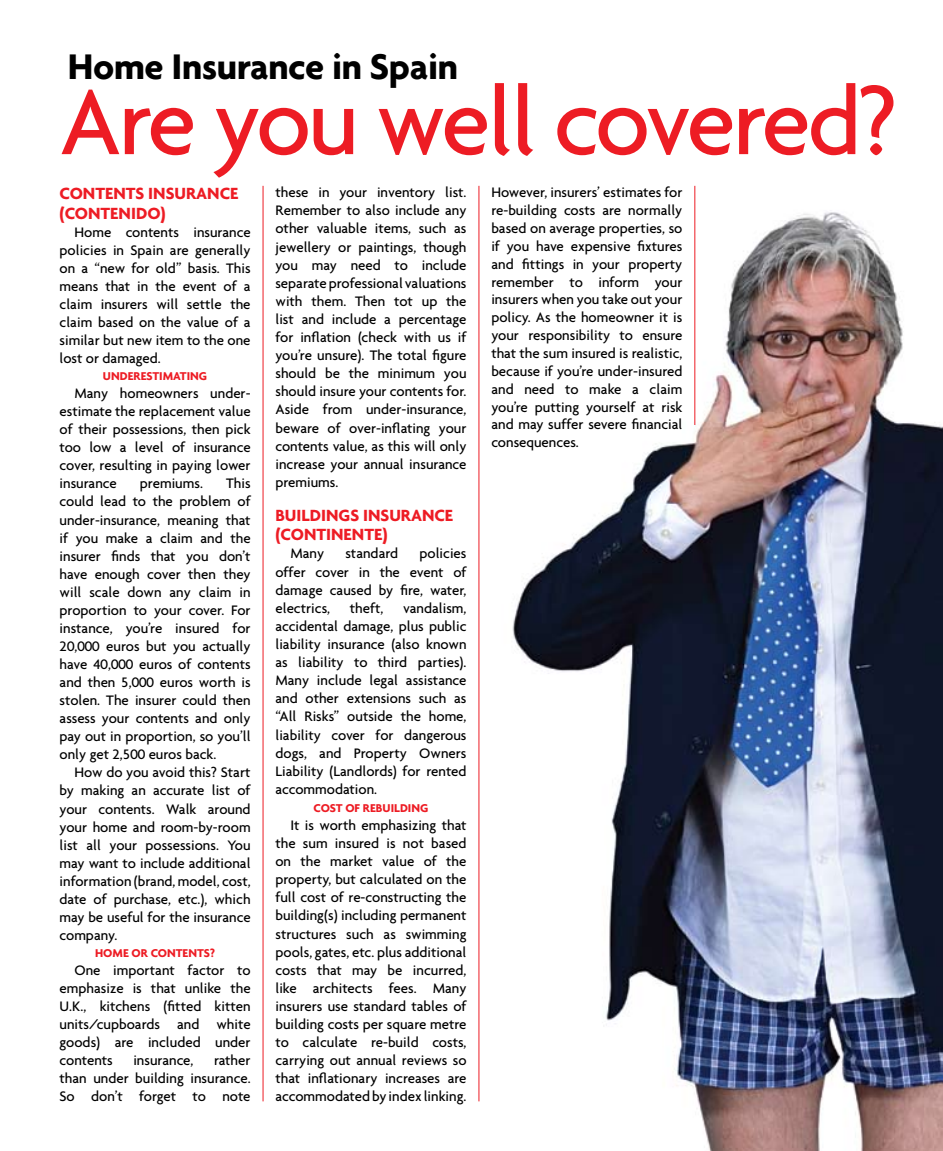
<style>
.page{position:relative;width:943px;height:1151px;background:#fff}
.page>*{position:absolute;margin:0;border:0;box-sizing:border-box;transform-origin:0 0}
.t1{font:500 99.75px "Agenda";letter-spacing:-.045em;color:#ed1c24}
.t2{font:700 38.5px "Agenda";letter-spacing:-.01em;color:#000}
.t3{font:700 17.5px "Agenda";color:#ed1c24}
.t4{font:500 14.88px/18px "Agenda";color:#000;text-align:justify}
.t5{font:700 12.25px "Agenda";color:#ed1c24}
</style>
<div class="page">
<img style="left:478px;top:200px;width:465px;height:951px">
<hr style="left:262px;top:186px;width:1px;height:915px;background:#ed1c24">
<hr style="left:478px;top:186px;width:1px;height:915px;background:#ed1c24">
<hr style="left:694px;top:186px;width:1px;height:239px;background:#ed1c24">
<h2 class="t2" style="left:68px;top:43px;width:392px">HOME INSURANCE IN SPAIN</h2>
<h1 class="t1" style="left:60px;top:61px;width:839px">Are you well covered?</h1>
<p class="t3" style="left:60px;top:183px;width:12px">CONTENTS</p>
<p class="t3" style="left:148px;top:183px;width:49px">INSURANCE</p>
<p class="t3" style="left:60px;top:202px;width:17px">(CONTENIDO</p>
<p class="t3" style="left:161px;top:202px;width:7px">)</p>
<p class="t4" style="left:60px;top:222px;width:192px;text-indent:15px">Home contents insurance policies in Spain are generally on a “new for old” basis. This means that in the event of a claim insurers will settle the claim based on the value of a similar but new item to the one lost or damaged.</p>
<p class="t5" style="left:103px;top:369px;width:16px">UNDERESTI</p>
<p class="t5" style="left:163px;top:369px;width:19px">MATING</p>
<p class="t4" style="left:60px;top:384px;width:192px;text-indent:15px">Many homeowners under&shy;estimate the replacement value of their possessions, then pick too low a level of insurance cover, resulting in paying lower insurance</p>
<p class="t4" style="left:275px;top:183px;width:193px">these in your inventory list.<br>Remember to also include any other valuable items, such as jewellery or paintings, though you may need to include separate professional valuations with them. Then tot up the list and include a percentage for inflation (check with us if you’re unsure). The total figure should be the minimum you should insure your contents for.<br>Aside from under-insurance, beware of over-inflating your contents value, as this will only increase your annual insurance premiums.</p>
<p class="t3" style="left:275px;top:504px;width:46px">BUILDINGS</p>
<p class="t3" style="left:363px;top:504px;width:49px">INSURANCE</p>
<p class="t3" style="left:275px;top:524px;width:17px">(CONTINENTE</p>
<p class="t3" style="left:382px;top:524px;width:7px">)</p>
<p class="t4" style="left:290px;top:544px;width:35px">Many</p>
<p class="t4" style="left:345px;top:544px;width:54px">standard</p>
<p class="t4" style="left:491px;top:183px;width:193px">However, insurers’ estimates for re-building costs are normally based on average properties, so if you have expensive fixtures and fittings in your property remember to inform your insurers when you take out your policy. As the homeowner it is your responsibility to ensure that the sum insured is realistic, because if you’re under-insured and need to make a claim you’re putting yourself at risk and may suffer severe financial consequences.</p>
<p class="t4" style="left:60px;top:474px;width:193px;text-indent:167px">This could lead to the problem of under-insurance, meaning that if you make a claim and the insurer finds that you don’t have enough cover then they will scale down any claim in proportion to your cover. For instance, you’re insured for 20,000 euros but you actually have 40,000 euros of contents and then 5,000 euros worth is stolen. The insurer could then assess your contents and only pay out in proportion, so you’ll only get 2,500 euros back.</p>
<p class="t4" style="left:60px;top:763px;width:193px;text-indent:15px">How do you avoid this? Start by making an accurate list of your contents. Walk around your home and room-by-room list all your possessions. You may want to include additional information (brand, model, cost, date of purchase, etc.), which may be useful for the insurance company.</p>
<p class="t5" style="left:95px;top:945px;width:64px">HOMEOR CONTENTS</p>
<p class="t5" style="left:210px;top:945px;width:6px">?</p>
<p class="t4" style="left:60px;top:961px;width:192px;text-indent:15px">One important factor to emphasize is that unlike the U.K., kitchens (fitted kitten units/cupboards and white goods) are included under contents</p>
<p class="t4" style="left:140px;top:474px;width:64px">premiums.</p>
<p class="t4" style="left:275px;top:544px;width:192px;text-indent:144px">policies offer cover in the event of damage caused by fire, water, electrics,</p>
<p class="t4" style="left:350px;top:599px;width:35px">theft,</p>
<p class="t4" style="left:275px;top:599px;width:193px;text-indent:128px">vandalism, accidental damage, plus public liability insurance (also known as liability to third parties).<br>Many include legal assistance and other extensions such as “All Risks” outside the home, liability cover for dangerous dogs, and Property Owners Liability (Landlords) for rented accommodation.</p>
<p class="t5" style="left:313px;top:800px;width:9px">COST</p>
<p class="t5" style="left:345px;top:800px;width:63px">OF REBUILDING</p>
<p class="t4" style="left:275px;top:816px;width:193px;text-indent:15px">It is worth emphasizing that the sum insured is not based on the market value of the property, but calculated on the full cost of re-constructing the building(s) including permanent structures such as swimming pools, gates, etc. plus additional costs that may be incurred, like architects fees. Many insurers use standard tables of building costs per square metre to calculate re-build costs, carrying out annual reviews so that inflationary increases are accommodated by index linking.</p>
<p class="t4" style="left:60px;top:1051px;width:192px;text-indent:154px">rather than under building insurance.<br>So don’t forget to note</p>
<p class="t4" style="left:133px;top:1051px;width:62px">insurance,</p>
</div>
